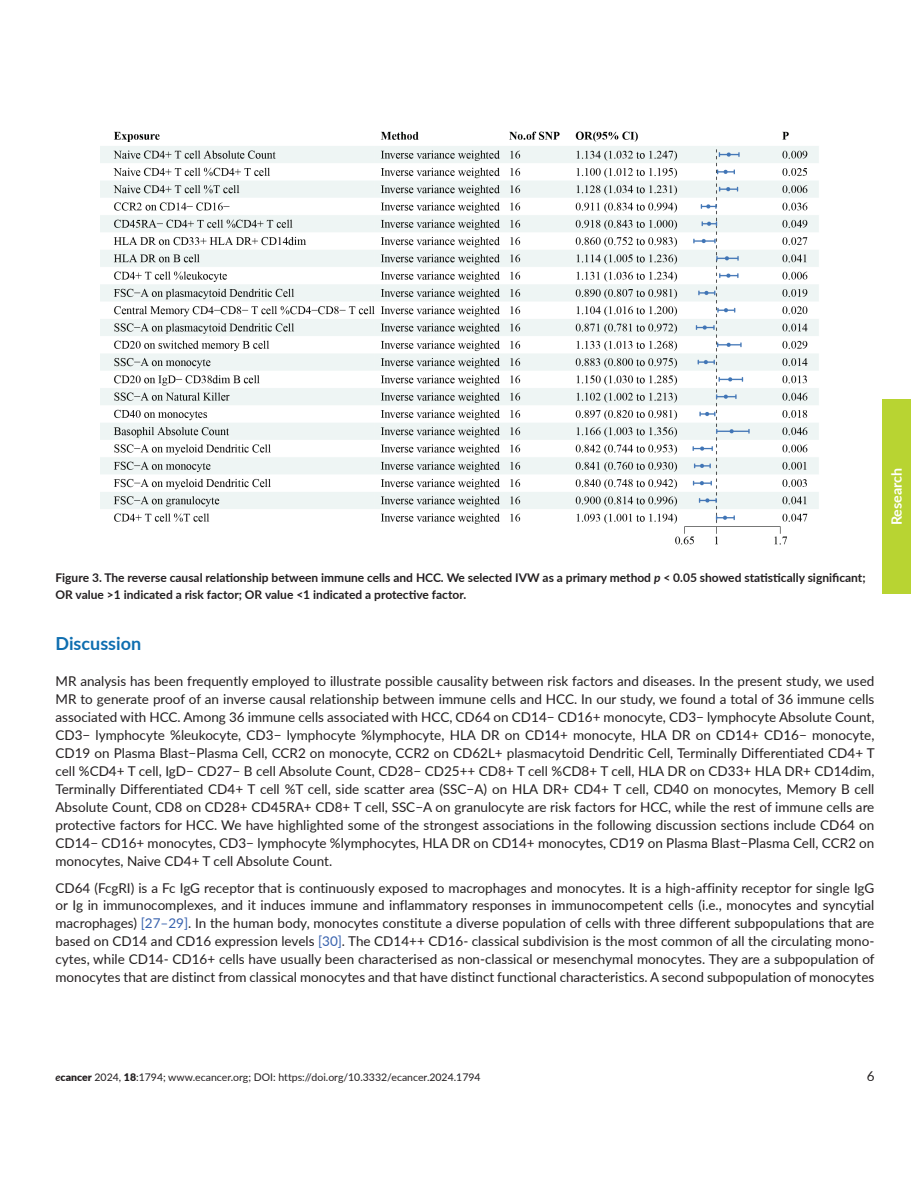
<style>
.page{position:relative;width:918px;height:1188px;background:#fff}
.page>*{position:absolute;margin:0;border:0;box-sizing:border-box;transform-origin:0 0}
.t1{font:700 18px "Lato";color:#0e6eb0}
.t2{font:700 14.25px "Lato";color:#fff}
.t3{font:13.5px/18px "Lato";color:#231f20;text-align:justify}
.t4{font:700 12px/16.5px "Lato";color:#231f20}
.t5{font:10.5px "Lato";color:#231f20}
.s1{font-style:italic}
.s2{color:#3862ae}
.s3{font-weight:700;font-style:italic}
.s4{font-weight:900}
</style>
<div class="page">
<div style="left:882px;top:399px;width:29px;height:195px;background:#b8d432"></div>
<img style="left:100px;top:131px;width:719px;height:414px">
<p class="t2" style="left:886px;top:525px;width:59px;rotate:-90deg">Research</p>
<p class="t4" style="left:56px;top:569px;width:812px">Figure 3. The reverse causal relationship between immune cells and HCC. We selected IVW as a primary method <span class="s1">p</span> &lt; 0.05 showed statistically significant;<br>OR value &gt;1 indicated a risk factor; OR value &lt;1 indicated a protective factor.</p>
<h1 class="t1" style="left:56px;top:630px;width:87px">Discussion</h1>
<p class="t3" style="left:56px;top:671px;width:821px">MR analysis has been frequently employed to illustrate possible causality between risk factors and diseases. In the present study, we used MR to generate proof of an inverse causal relationship between immune cells and HCC. In our study, we found a total of 36 immune cells associated with HCC. Among 36 immune cells associated with HCC, CD64 on CD14− CD16+ monocyte, CD3− lymphocyte Absolute Count, CD3− lymphocyte %leukocyte, CD3− lymphocyte %lymphocyte, HLA DR on CD14+ monocyte, HLA DR on CD14+ CD16− monocyte, CD19 on Plasma Blast−Plasma Cell, CCR2 on monocyte, CCR2 on CD62L+ plasmacytoid Dendritic Cell, Terminally Differentiated CD4+ T cell %CD4+ T cell, IgD− CD27− B cell Absolute Count, CD28− CD25++ CD8+ T cell %CD8+ T cell, HLA DR on CD33+ HLA DR+ CD14dim, Terminally Differentiated CD4+ T cell %T cell, side scatter area (SSC−A) on HLA DR+ CD4+ T cell, CD40 on monocytes, Memory B cell Absolute Count, CD8 on CD28+ CD45RA+ CD8+ T cell, SSC−A on granulocyte are risk factors for HCC, while the rest of immune cells are protective factors for HCC. We have highlighted some of the strongest associations in the following discussion sections include CD64 on CD14− CD16+ monocytes, CD3− lymphocyte %lymphocytes, HLA DR on CD14+ monocytes, CD19 on Plasma Blast−Plasma Cell, CCR2 on monocytes, Naive CD4+ T cell Absolute Count.</p>
<p class="t3" style="left:56px;top:878px;width:821px">CD64 (FcgRI) is a Fc IgG receptor that is continuously exposed to macrophages and monocytes. It is a high-affinity receptor for single IgG or Ig in immunocomplexes, and it induces immune and inflammatory responses in immunocompetent cells (i.e., monocytes and syncytial macrophages) <span class="s2">[27–29]</span>. In the human body, monocytes constitute a diverse population of cells with three different subpopulations that are based on CD14 and CD16 expression levels <span class="s2">[30]</span>. The CD14++ CD16- classical subdivision is the most common of all the circulating mono&shy;cytes, while CD14- CD16+ cells have usually been characterised as non-classical or mesenchymal monocytes. They are a subpopulation of monocytes that are distinct from classical monocytes and that have distinct functional characteristics. A second subpopulation of monocytes</p>
<p class="t5" style="left:56px;top:1070px;width:427px"><span class="s3">e</span><span class="s4">cancer</span> 2024, <span class="s4">18</span>:1794; www.ecancer.org; DOI: https://doi.org/10.3332/ecancer.2024.1794</p>
<p class="t3" style="left:867px;top:1067px;width:9px">6</p>
</div>
